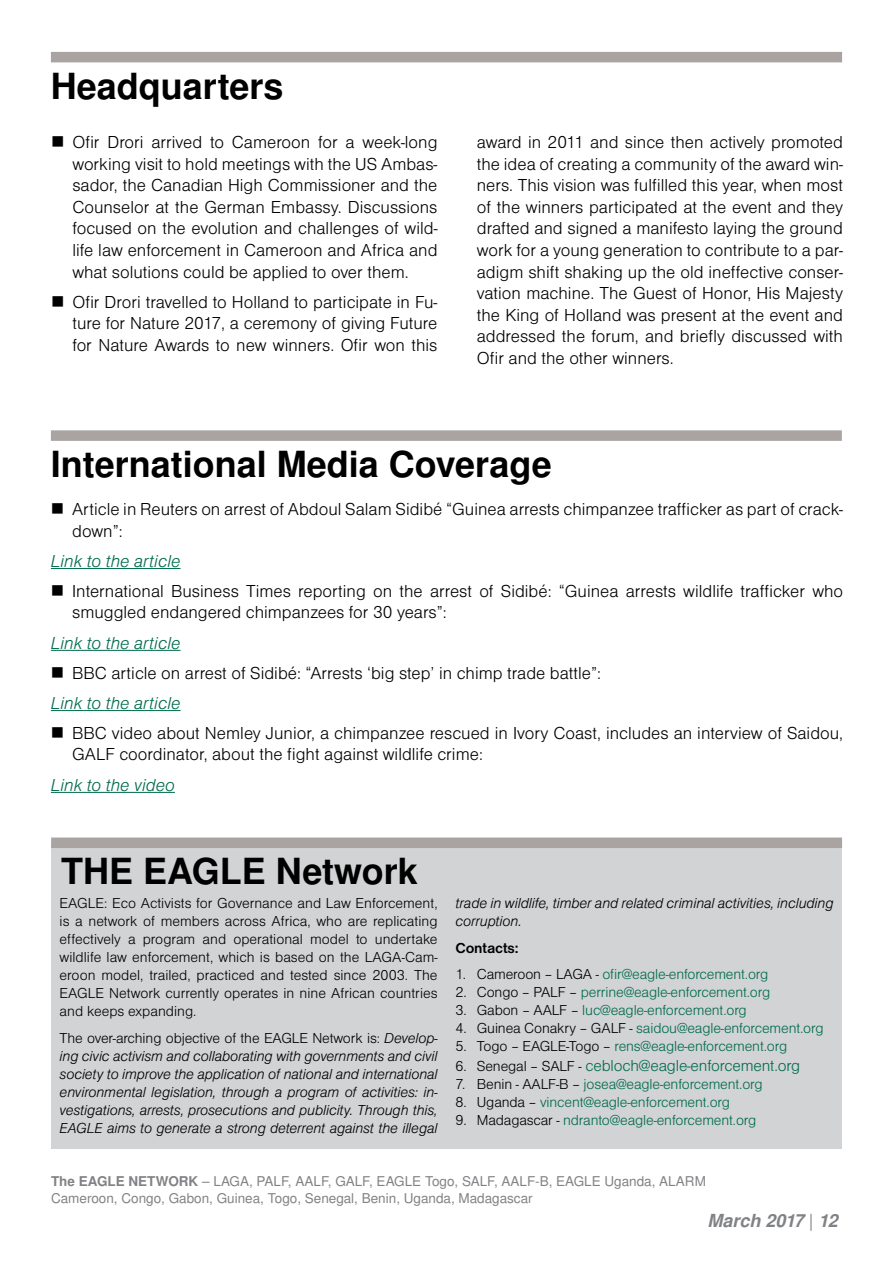
<style>
.page{position:relative;width:893px;height:1263px;background:#fff}
.page>*{position:absolute;margin:0;border:0;box-sizing:border-box;transform-origin:0 0}
.t1{font:700 36px "Nimbus Sans LOT";color:#000}
.t2{font:18px/21.6px "Nimbus Sans DOT Ligh";color:#000}
.t3{font:18px "Nimbus Sans DOT Ligh Ital";color:#006b4b}
.t4{font:italic 700 18px "Nimbus Sans LOT";letter-spacing:-.005em;color:#808285}
.t5{font:16.5px "Nimbus Sans DOT Ligh";letter-spacing:-.01em;color:#006b4b}
.t6{font:15px/18px "Nimbus Sans DOT Ligh";letter-spacing:-.005em;color:#000;text-align:justify}
.t7{font:15px/18px "Nimbus Sans DOT Ligh Ital";letter-spacing:-.01em;color:#000;text-align:justify}
.t8{font:15px "Nimbus Sans DOT Ligh";letter-spacing:-.01em;color:#006b4b}
.t9{font:700 15px "Nimbus Sans DOT";letter-spacing:-.01em;color:#000}
.t10{font:13.5px/16.2px "Nimbus Sans LOT";color:#808285}
.s1{font-family:"Nimbus Sans DOT Ligh Ital"}
.s2{color:#000}
.s3{font-size:15px;color:#000}
.s4{font-weight:700}
.s5{font-weight:400;font-style:normal}
</style>
<div class="page">
<div style="left:51px;top:844px;width:791px;height:304px;background:#d1d3d4"></div>
<div style="left:51px;top:837px;width:791px;height:11px;background:#a9a3a1"></div>
<div style="left:51px;top:430px;width:791px;height:11px;background:#a9a3a1"></div>
<div style="left:51px;top:52px;width:791px;height:10px;background:#a9a3a1"></div>
<hr style="left:51px;top:568px;width:130px;height:1px;background:#006b4b">
<hr style="left:51px;top:650px;width:130px;height:1px;background:#006b4b">
<hr style="left:51px;top:710px;width:130px;height:1px;background:#006b4b">
<hr style="left:51px;top:792px;width:124px;height:1px;background:#006b4b">
<h1 class="t1" style="left:51px;top:64px;width:234px">Headquarters</h1>
<p class="t2" style="left:72px;top:131px;width:367px;text-align:justify">Ofir Drori arrived to Cameroon for a week-long working visit to hold meetings with the US Ambas&shy;sador, the Canadian High Commissioner and the Counselor at the German Embassy. Discussions focused on the evolution and challenges of wild&shy;life law enforcement in Cameroon and Africa and what solutions could be applied to over them.</p>
<p class="t2" style="left:72px;top:291px;width:367px;text-align:justify">Ofir Drori travelled to Holland to participate in Fu&shy;ture for Nature 2017, a ceremony of giving Future for Nature Awards to new winners. Ofir won this</p>
<p class="t2" style="left:477px;top:131px;width:368px;text-align:justify">award in 2011 and since then actively promoted the idea of creating a community of the award win&shy;ners. This vision was fulfilled this year, when most of the winners participated at the event and they drafted and signed a manifesto laying the ground work for a young generation to contribute to a par&shy;adigm shift shaking up the old ineffective conser&shy;vation machine. The Guest of Honor, His Majesty the King of Holland was present at the event and addressed the forum, and briefly discussed with Ofir and the other winners.</p>
<h1 class="t1" style="left:51px;top:443px;width:502px">International Media Coverage</h1>
<p class="t2" style="left:72px;top:498px;width:772px">Article in Reuters on arrest of Abdoul Salam Sidibé “Guinea arrests chimpanzee trafficker as part of crack&shy;down”:</p>
<p class="t3" style="left:51px;top:551px;width:131px">Link to the article</p>
<p class="t2" style="left:72px;top:580px;width:772px">International Business Times reporting on the arrest of Sidibé: “Guinea arrests wildlife trafficker who smuggled endangered chimpanzees for 30 years”:</p>
<p class="t3" style="left:51px;top:633px;width:131px">Link to the article</p>
<p class="t2" style="left:72px;top:662px;width:530px">BBC article on arrest of Sidibé: “Arrests ‘big step’ in chimp trade battle”:</p>
<p class="t3" style="left:51px;top:693px;width:131px">Link to the article</p>
<p class="t2" style="left:72px;top:722px;width:772px">BBC video about Nemley Junior, a chimpanzee rescued in Ivory Coast, includes an interview of Saidou,<br>GALF coordinator, about the fight against wildlife crime:</p>
<p class="t3" style="left:51px;top:775px;width:126px">Link to the video</p>
<h1 class="t1" style="left:61px;top:850px;width:358px">THE EAGLE Network</h1>
<p class="t6" style="left:60px;top:894px;width:379px">EAGLE: Eco Activists for Governance and Law Enforcement, is a network of members across Africa, who are replicating effectively a program and operational model to undertake wildlife law enforcement, which is based on the LAGA-Cam&shy;eroon model, trailed, practiced and tested since 2003. The EAGLE Network currently operates in nine African countries and keeps expanding.</p>
<p class="t6" style="left:60px;top:1029px;width:380px">The over-arching objective of the EAGLE Network is: <span class="s1">Develop-</span></p>
<p class="t7" style="left:60px;top:1047px;width:380px">ing civic activism and collaborating with governments and civil society to improve the application of national and international environmental legislation, through a program of activities: in&shy;vestigations, arrests, prosecutions and publicity. Through this, EAGLE aims to generate a strong deterrent against the illegal</p>
<p class="t7" style="left:456px;top:894px;width:379px">trade in wildlife, timber and related criminal activities, including corruption.</p>
<p class="t9" style="left:456px;top:939px;width:64px">Contacts:</p>
<p class="t8" style="left:456px;top:966px;width:314px"><span class="s2">1. Cameroon – LAGA -</span> ofir@eagle-enforcement.org</p>
<p class="t8" style="left:456px;top:984px;width:316px"><span class="s2">2. Congo – PALF –</span> perrine@eagle-enforcement.org</p>
<p class="t8" style="left:456px;top:1002px;width:293px"><span class="s2">3. Gabon – AALF –</span> luc@eagle-enforcement.org</p>
<p class="t8" style="left:456px;top:1020px;width:369px"><span class="s2">4. Guinea Conakry – GALF -</span> saidou@eagle-enforcement.org</p>
<p class="t8" style="left:456px;top:1038px;width:333px"><span class="s2">5. Togo – EAGLE-Togo –</span> rens@eagle-enforcement.org</p>
<p class="t5" style="left:456px;top:1056px;width:346px"><span class="s3">6. Senegal – SALF -</span> cebloch@eagle-enforcement.org</p>
<p class="t8" style="left:456px;top:1076px;width:309px"><span class="s2">7. Benin - AALF-B –</span> josea@eagle-enforcement.org</p>
<p class="t8" style="left:456px;top:1094px;width:276px"><span class="s2">8. Uganda –</span> vincent@eagle-enforcement.org</p>
<p class="t8" style="left:456px;top:1112px;width:302px"><span class="s2">9. Madagascar -</span> ndranto@eagle-enforcement.org</p>
<p class="t10" style="left:51px;top:1174px;width:656px"><span class="s4">The EAGLE NETWORK</span> – LAGA, PALF, AALF, GALF, EAGLE Togo, SALF, AALF-B, EAGLE Uganda, ALARM<br>Cameroon, Congo, Gabon, Guinea, Togo, Senegal, Benin, Uganda, Madagascar</p>
<p class="t4" style="left:708px;top:1210px;width:132px">March 2017 <span class="s5">|</span> 12</p>
</div>
